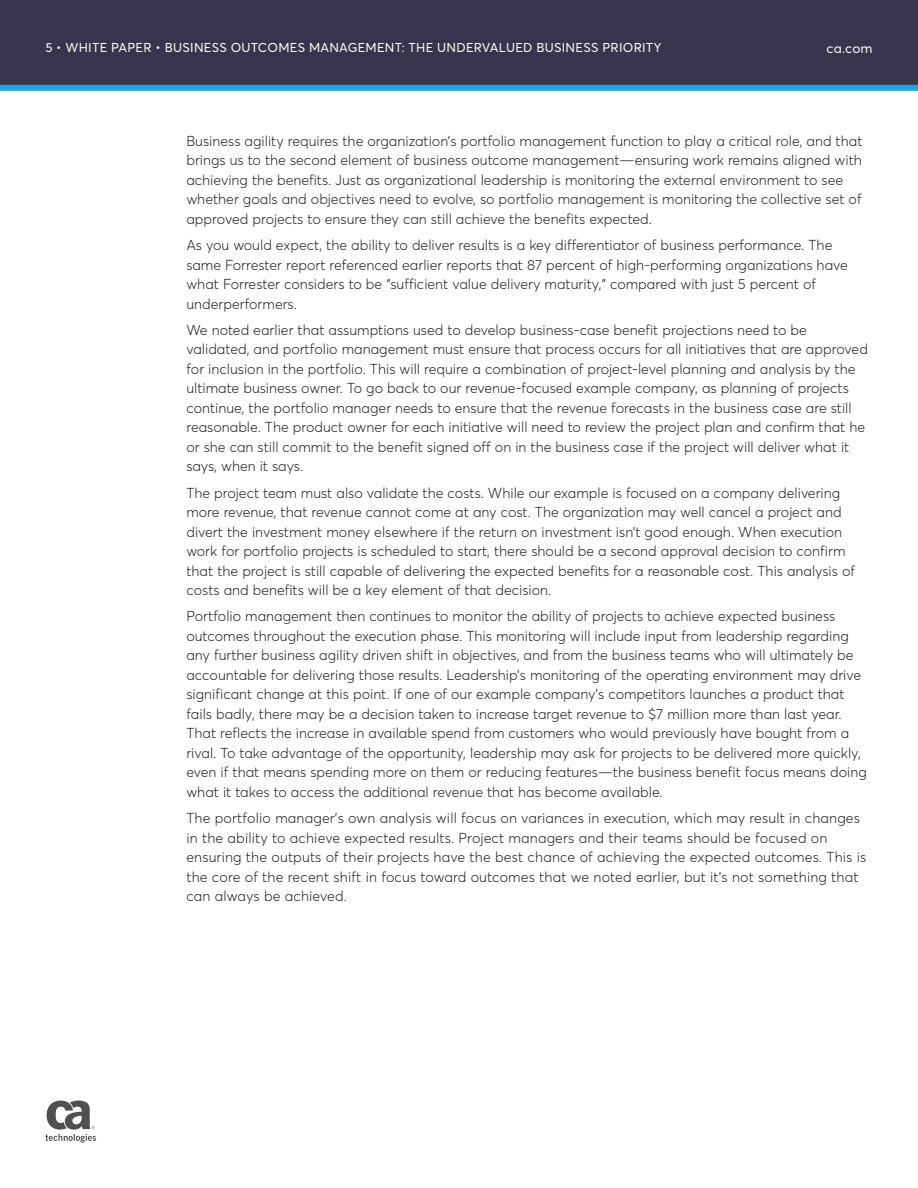
<style>
.page{position:relative;width:918px;height:1188px;background:#fff}
.page>*{position:absolute;margin:0;border:0;box-sizing:border-box;transform-origin:0 0}
.t1{font:300 14.25px/19.5px "Averta";color:#231f20}
.t2{font:13.5px "Averta";color:#fff}
.t3{font:12.75px "Averta";letter-spacing:.02em;color:#fff}
</style>
<div class="page">
<svg style="left:0;top:0;width:918px;height:91px;background:#353c56"></svg>
<svg style="left:45px;top:1101px;width:51px;height:42px"></svg>
<p class="t3" style="left:45px;top:40px;width:618px">5 • WHITE PAPER • BUSINESS OUTCOMES MANAGEMENT: THE UNDERVALUED BUSINESS PRIORITY</p>
<p class="t2" style="left:827px;top:40px;width:48px">ca.com</p>
<p class="t1" style="left:186px;top:131px;width:678px">Business agility requires the organization’s portfolio management function to play a critical role, and that brings us to the second element of business outcome management—ensuring work remains aligned with achieving the benefits. Just as organizational leadership is monitoring the external environment to see whether goals and objectives need to evolve, so portfolio management is monitoring the collective set of approved projects to ensure they can still achieve the benefits expected.</p>
<p class="t1" style="left:186px;top:235px;width:663px">As you would expect, the ability to deliver results is a key differentiator of business performance. The same Forrester report referenced earlier reports that 87 percent of high-performing organizations have what Forrester considers to be “sufficient value delivery maturity,” compared with just 5 percent of underperformers.</p>
<p class="t1" style="left:186px;top:320px;width:683px">We noted earlier that assumptions used to develop business-case benefit projections need to be validated, and portfolio management must ensure that process occurs for all initiatives that are approved for inclusion in the portfolio. This will require a combination of project-level planning and analysis by the ultimate business owner. To go back to our revenue-focused example company, as planning of projects continue, the portfolio manager needs to ensure that the revenue forecasts in the business case are still reasonable. The product owner for each initiative will need to review the project plan and confirm that he or she can still commit to the benefit signed off on in the business case if the project will deliver what it says, when it says.</p>
<p class="t1" style="left:186px;top:483px;width:670px">The project team must also validate the costs. While our example is focused on a company delivering more revenue, that revenue cannot come at any cost. The organization may well cancel a project and divert the investment money elsewhere if the return on investment isn’t good enough. When execution work for portfolio projects is scheduled to start, there should be a second approval decision to confirm that the project is still capable of delivering the expected benefits for a reasonable cost. This analysis of costs and benefits will be a key element of that decision.</p>
<p class="t1" style="left:186px;top:607px;width:682px">Portfolio management then continues to monitor the ability of projects to achieve expected business outcomes throughout the execution phase. This monitoring will include input from leadership regarding any further business agility driven shift in objectives, and from the business teams who will ultimately be accountable for delivering those results. Leadership’s monitoring of the operating environment may drive significant change at this point. If one of our example company’s competitors launches a product that fails badly, there may be a decision taken to increase target revenue to $7 million more than last year.<br>That reflects the increase in available spend from customers who would previously have bought from a rival. To take advantage of the opportunity, leadership may ask for projects to be delivered more quickly, even if that means spending more on them or reducing features—the business benefit focus means doing what it takes to access the additional revenue that has become available.</p>
<p class="t1" style="left:186px;top:808px;width:681px">The portfolio manager’s own analysis will focus on variances in execution, which may result in changes in the ability to achieve expected results. Project managers and their teams should be focused on ensuring the outputs of their projects have the best chance of achieving the expected outcomes. This is the core of the recent shift in focus toward outcomes that we noted earlier, but it’s not something that can always be achieved.</p>
</div>
